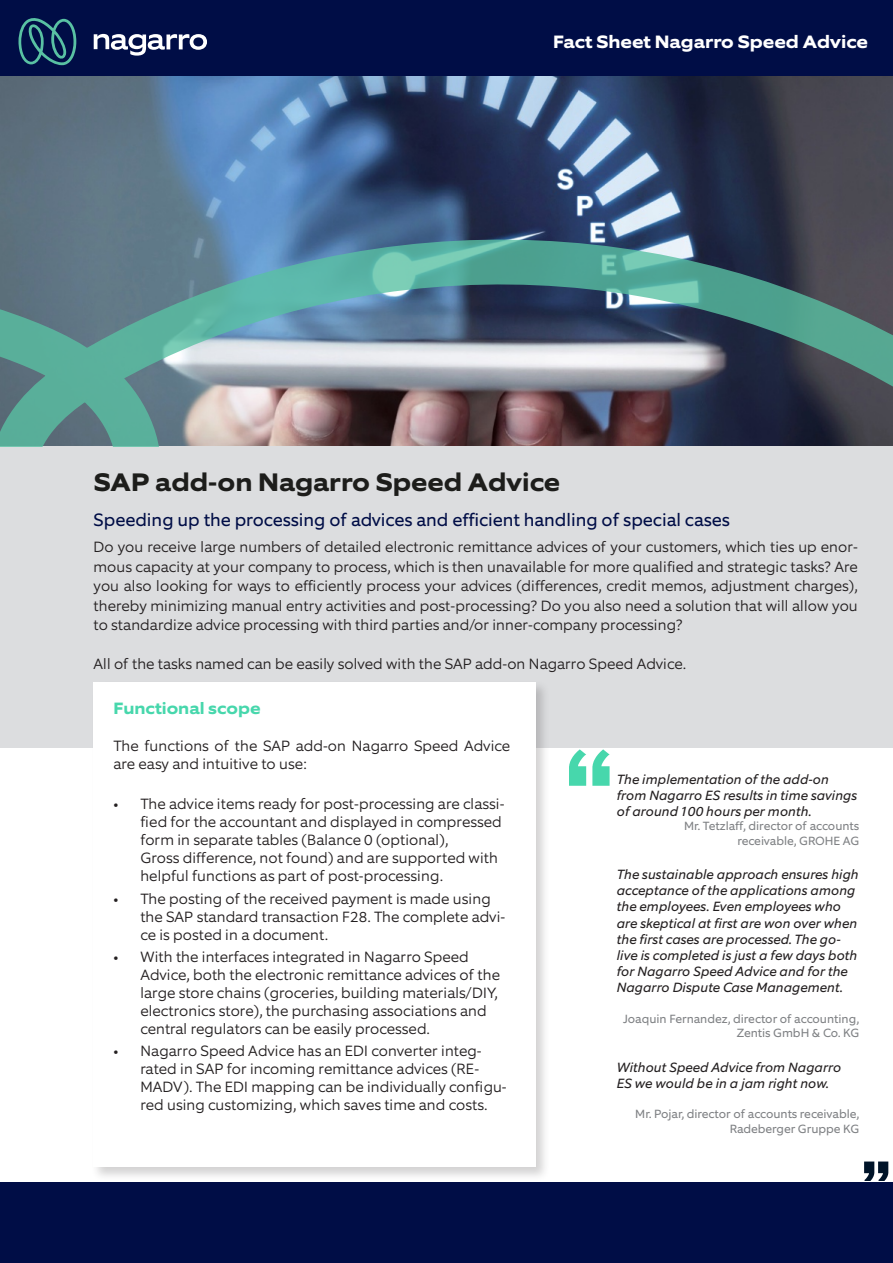
<style>
.page{position:relative;width:893px;height:1263px;background:#fff}
.page>*{position:absolute;margin:0;border:0;box-sizing:border-box;transform-origin:0 0}
.t1{font:700 25.5px "Equip Extended";color:#1d1d1b}
.t2{font:18px "Equip";color:#000d46}
.t3{font:700 18px "Equip Extended";color:#fff}
.t4{font:700 16.5px "Equip Extended";color:#47d7ac}
.t5{font:300 15px/18px "Equip";color:#231f20}
.t6{font:italic 13.5px/16.2px "Equip";color:#231f20}
.t7{font:12px/14.4px "Equip";color:#808285;text-align:right}
</style>
<div class="page">
<div style="left:0;top:0;width:893px;height:80px;background:#000d46"></div>
<div style="left:0;top:1183px;width:893px;height:80px;background:#000d46"></div>
<svg style="left:19px;top:18px;width:57px;height:47px"></svg>
<svg style="left:94px;top:34px;width:113px;height:22px"></svg>
<div style="left:0;top:446px;width:893px;height:302px;background:#dcdddf"></div>
<div style="left:91px;top:680px;width:459px;height:502px;background:#231f20;opacity:.2"></div>
<div style="left:94px;top:682px;width:442px;height:485px;background:#fff"></div>
<svg style="left:0;top:82px;width:892px;height:364px;background:#576f80"></svg>
<svg style="left:864px;top:1161px;width:24px;height:19px"></svg>
<svg style="left:592px;top:749px;width:18px;height:37px"></svg>
<svg style="left:569px;top:749px;width:17px;height:37px"></svg>
<p class="t3" style="left:553px;top:31px;width:316px">Fact Sheet Nagarro Speed Advice</p>
<h1 class="t1" style="left:94px;top:466px;width:468px">SAP add-on Nagarro Speed Advice</h1>
<p class="t2" style="left:94px;top:508px;width:638px">Speeding up the processing of advices and efficient handling of special cases</p>
<p class="t5" style="left:94px;top:537px;width:766px;line-height:19.5px;text-align:justify">Do you receive large numbers of detailed electronic remittance advices of your customers, which ties up enor&shy;mous capacity at your company to process, which is then unavailable for more qualified and strategic tasks? Are you also looking for ways to efficiently process your advices (differences, credit memos, adjustment charges), thereby minimizing manual entry activities and post-processing? Do you also need a solution that will allow you to standardize advice processing with third parties and/or inner-company processing?</p>
<p class="t5" style="left:94px;top:655px;width:594px">All of the tasks named can be easily solved with the SAP add-on Nagarro Speed Advice.</p>
<p class="t4" style="left:113px;top:698px;width:149px">Functional scope</p>
<p class="t5" style="left:113px;top:737px;width:398px">The functions of the SAP add-on Nagarro Speed Advice</p>
<p class="t5" style="left:113px;top:755px;width:195px">are easy and intuitive to use:</p>
<p class="t5" style="left:140px;top:795px;width:366px;text-indent:-27px">• The advice items ready for post-processing are classi&shy;fied for the accountant and displayed in compressed form in separate tables (Balance 0 (optional),<br>Gross difference, not found) and are supported with helpful functions as part of post-processing.</p>
<p class="t5" style="left:140px;top:889px;width:366px;text-indent:-27px">• The posting of the received payment is made using the SAP standard transaction F28. The complete advi&shy;ce is posted in a document.</p>
<p class="t5" style="left:140px;top:948px;width:361px;text-indent:-27px">• With the interfaces integrated in Nagarro Speed Advice, both the electronic remittance advices of the large store chains (groceries, building materials/DIY, electronics store), the purchasing associations and central regulators can be easily processed.</p>
<p class="t5" style="left:140px;top:1042px;width:368px;text-indent:-27px">• Nagarro Speed Advice has an EDI converter integ&shy;rated in SAP for incoming remittance advices (RE-MADV). The EDI mapping can be individually configu&shy;red using customizing, which saves time and costs.</p>
<p class="t6" style="left:617px;top:771px;width:242px">The implementation of the add-on from Nagarro ES results in time savings of around 100 hours per month.</p>
<p class="t7" style="left:684px;top:819px;width:177px">Mr. Tetzlaff, director of accounts receivable, GROHE AG</p>
<p class="t6" style="left:617px;top:866px;width:244px">The sustainable approach ensures high acceptance of the applications among the employees. Even employees who are skeptical at first are won over when the first cases are processed. The go&shy;live is completed is just a few days both for Nagarro Speed Advice and for the Nagarro Dispute Case Management.</p>
<p class="t7" style="left:623px;top:1012px;width:238px">Joaquin Fernandez, director of accounting,<br>Zentis GmbH &amp; Co. KG</p>
<p class="t6" style="left:617px;top:1059px;width:226px">Without Speed Advice from Nagarro<br>ES we would be in a jam right now.</p>
<p class="t7" style="left:635px;top:1107px;width:225px">Mr. Pojar, director of accounts receivable,<br>Radeberger Gruppe KG</p>
</div>
